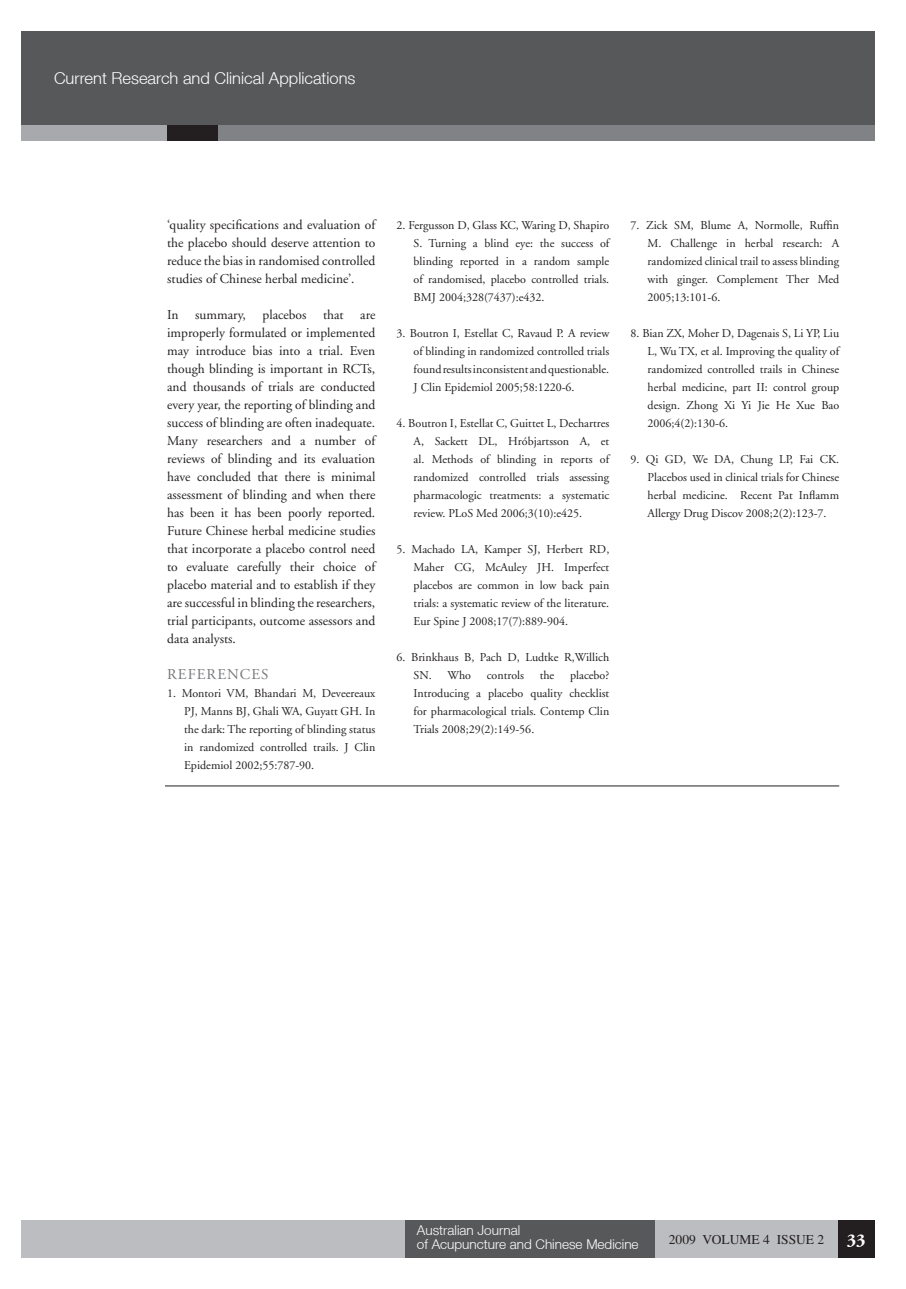
<style>
.page{position:relative;width:906px;height:1289px;background:#fff}
.page>*{position:absolute;margin:0;border:0;box-sizing:border-box;transform-origin:0 0}
.t1{font:700 18px "Adobe Garamond";color:#fff}
.header_-_article_tit{font:300 16.5px "Helvetica Neue";color:#fff}
.article_-_subhead{font:15px "Adobe Garamond";color:#76787b}
.document_body{font:13.5px/18px "Adobe Garamond";color:#231f20;text-align:justify}
.title_pg_body{font:300 13.5px/13.5px "Helvetica Neue";color:#fff}
.footer_-_volume__iss{font:13.5px "Times";color:#231f20}
.references_body{font:12px/18px "Adobe Garamond";color:#231f20;text-align:justify}
</style>
<div class="page">
<div style="left:21px;top:31px;width:853px;height:103px;background:#57585a"></div>
<div style="left:21px;top:1220px;width:853px;height:37px;background:#bcbdc0"></div>
<div style="left:405px;top:1220px;width:250px;height:37px;background:#57585a"></div>
<div style="left:838px;top:1220px;width:36px;height:37px;background:#231f20"></div>
<div style="left:21px;top:125px;width:853px;height:16px;background:#a8a9ad"></div>
<div style="left:167px;top:125px;width:707px;height:16px;background:#231f20"></div>
<div style="left:218px;top:125px;width:656px;height:16px;background:#808285"></div>
<hr style="left:165px;top:785px;width:674px;height:1px;background:#231f20">
<p class="header_-_article_tit" style="left:54px;top:68px;width:303px">Current Research and Clinical Applications</p>
<p class="document_body" style="left:167px;top:216px;width:210px">‘quality specifications and evaluation of the placebo should deserve attention to reduce the bias in randomised controlled studies of Chinese herbal medicine’.</p>
<p class="document_body" style="left:167px;top:306px;width:210px">In summary, placebos that are improperly formulated or implemented may introduce bias into a trial. Even though blinding is important in RCTs, and thousands of trials are conducted every year, the reporting of blinding and success of blinding are often inadequate.<br>Many researchers and a number of reviews of blinding and its evaluation have concluded that there is minimal assessment of blinding and when there has been it has been poorly reported.<br>Future Chinese herbal medicine studies that incorporate a placebo control need to evaluate carefully their choice of placebo material and to establish if they are successful in blinding the researchers, trial participants, outcome assessors and data analysts.</p>
<p class="article_-_subhead" style="left:167px;top:666px;width:22px">Refere</p>
<p class="article_-_subhead" style="left:227px;top:666px;width:23px">nces</p>
<p class="references_body" style="left:184px;top:684px;width:193px;text-indent:-17px">1. Montori VM, Bhandari M, Deveereaux PJ, Manns BJ, Ghali WA, Guyatt GH. In the dark: The reporting of blinding status in randomized controlled trails. J Clin Epidemiol 2002;55:787-90.</p>
<p class="references_body" style="left:414px;top:216px;width:197px;text-indent:-17px">2. Fergusson D, Glass KC, Waring D, Shapiro S. Turning a blind eye: the success of blinding reported in a random sample of randomised, placebo controlled trials.<br>BMJ 2004;328(7437):e432.</p>
<p class="references_body" style="left:414px;top:324px;width:197px;text-indent:-17px">3. Boutron I, Estellat C, Ravaud P. A review of blinding in randomized controlled trials found results inconsistent and questionable.<br>J Clin Epidemiol 2005;58:1220-6.</p>
<p class="references_body" style="left:414px;top:414px;width:197px;text-indent:-17px">4. Boutron I, Estellat C, Guittet L, Dechartres A, Sackett DL, Hróbjartsson A, et al. Methods of blinding in reports of randomized controlled trials assessing pharmacologic treatments: a systematic review. PLoS Med 2006;3(10):e425.</p>
<p class="references_body" style="left:414px;top:540px;width:197px;text-indent:-17px">5. Machado LA, Kamper SJ, Herbert RD, Maher CG, McAuley JH. Imperfect placebos are common in low back pain trials: a systematic review of the literature.<br>Eur Spine J 2008;17(7):889-904.</p>
<p class="references_body" style="left:414px;top:648px;width:197px;text-indent:-17px">6. Brinkhaus B, Pach D, Ludtke R,Willich<br>SN. Who</p>
<p class="references_body" style="left:414px;top:666px;width:197px;text-indent:156px">placebo?<br>Introducing a placebo quality checklist for pharmacological trials. Contemp Clin Trials 2008;29(2):149-56.</p>
<p class="references_body" style="left:487px;top:666px;width:39px">controls</p>
<p class="references_body" style="left:540px;top:666px;width:16px">the</p>
<p class="references_body" style="left:647px;top:216px;width:193px;text-indent:-17px">7. Zick SM, Blume A, Normolle, Ruffin M. Challenge in herbal research: A randomized clinical trail to assess blinding with ginger. Complement Ther Med 2005;13:101-6.</p>
<p class="references_body" style="left:647px;top:324px;width:193px;text-indent:-17px">8. Bian ZX, Moher D, Dagenais S, Li YP, Liu L, Wu TX, et al. Improving the quality of randomized controlled trails in Chinese herbal medicine, part II: control group design. Zhong Xi Yi Jie He Xue Bao 2006;4(2):130-6.</p>
<p class="references_body" style="left:647px;top:450px;width:193px;text-indent:-17px">9. Qi GD, We DA, Chung LP, Fai CK.<br>Placebos used in clinical trials for Chinese herbal medicine. Recent Pat Inflamm Allergy Drug Discov 2008;2(2):123-7.</p>
<p class="title_pg_body" style="left:417px;top:1223px;width:223px">Australian Journal<br>of Acupuncture and Chinese Medicine</p>
<p class="t1" style="left:846px;top:1229px;width:20px">33</p>
<p class="footer_-_volume__iss" style="left:669px;top:1231px;width:157px">2009 VOLUME 4 ISSUE 2</p>
</div>
